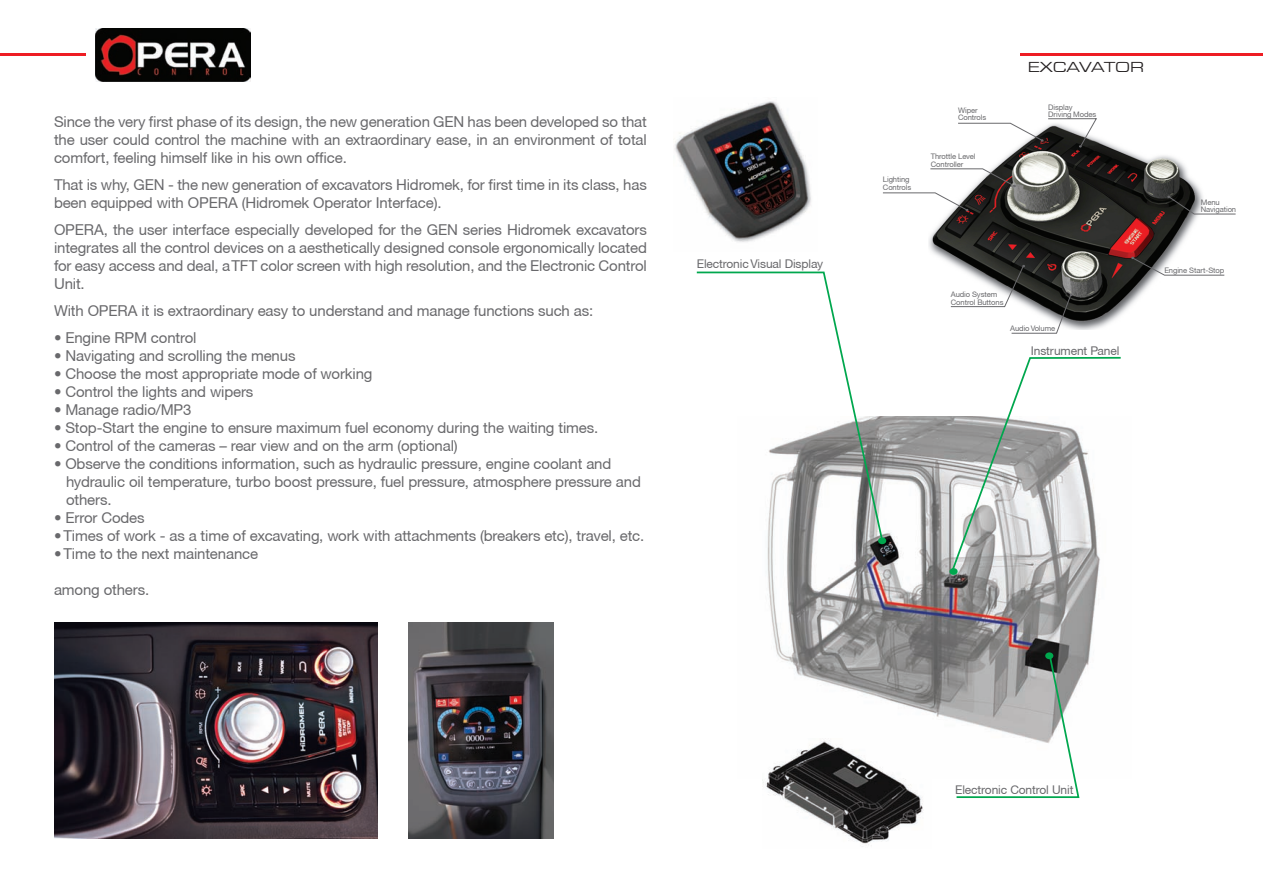
<style>
.page{position:relative;width:1263px;height:893px;background:#fff}
.page>*{position:absolute;margin:0;border:0;box-sizing:border-box;transform-origin:0 0}
.t1{font:15px/18px "Helvetica Neue CE";letter-spacing:-.01em;color:#69696c;text-align:justify}
.t2{font:15px "Euro Stile Extended";letter-spacing:-.01em;color:#231f20}
.t3{font:12px "Helvetica Neue CE";letter-spacing:-.01em;color:#69696c}
.t4{font:7.65px/7.6px "Helvetica Neue CE";letter-spacing:-.01em;color:#69696c}
</style>
<div class="page">
<img style="left:929px;top:138px;width:274px;height:191px">
<img style="left:767px;top:417px;width:332px;height:302px">
<img style="left:762px;top:740px;width:161px;height:105px">
<hr style="left:0;top:53px;width:85px;height:2px;background:#ee1d23">
<hr style="left:1020px;top:53px;width:243px;height:2px;background:#ee1d23">
<img style="left:96px;top:29px;width:154px;height:53px">
<svg style="left:883px;top:168px;width:133px;height:43px"></svg>
<svg style="left:957px;top:118px;width:140px;height:30px"></svg>
<svg style="left:1167px;top:196px;width:69px;height:19px"></svg>
<svg style="left:1131px;top:257px;width:94px;height:19px"></svg>
<svg style="left:950px;top:265px;width:122px;height:69px"></svg>
<img style="left:674px;top:101px;width:137px;height:141px">
<svg style="left:696px;top:271px;width:188px;height:271px"></svg>
<div style="left:878px;top:537px;width:8px;height:7px;background:#00a74e;border-radius:50%"></div>
<svg style="left:950px;top:356px;width:171px;height:216px"></svg>
<div style="left:949px;top:568px;width:9px;height:7px;background:#00a74e;border-radius:50%"></div>
<svg style="left:955px;top:655px;width:125px;height:143px"></svg>
<div style="left:1045px;top:652px;width:8px;height:7px;background:#00a74e;border-radius:50%"></div>
<img style="left:409px;top:623px;width:144px;height:216px">
<img style="left:54px;top:623px;width:323px;height:216px">
<p class="t1" style="left:54px;top:114px;width:594px">Since the very first phase of its design, the new generation GEN has been developed so that the user could control the machine with an extraordinary ease, in an environment of total comfort, feeling himself like in his own office.</p>
<p class="t1" style="left:54px;top:177px;width:594px">That is why, GEN - the new generation of excavators Hidromek, for first time in its class, has been equipped with OPERA (Hidromek Operator Interface).</p>
<p class="t1" style="left:54px;top:222px;width:594px">OPERA, the user interface especially developed for the GEN series Hidromek excavators integrates all the control devices on a aesthetically designed console ergonomically located for easy access and deal, a TFT color screen with high resolution, and the Electronic Control Unit.</p>
<p class="t1" style="left:54px;top:303px;width:541px">With OPERA it is extraordinary easy to understand and manage functions such as:</p>
<p class="t1" style="left:54px;top:330px;width:144px">• Engine RPM control</p>
<p class="t1" style="left:54px;top:348px;width:243px">• Navigating and scrolling the menus</p>
<p class="t1" style="left:54px;top:366px;width:320px">• Choose the most appropriate mode of working</p>
<p class="t1" style="left:54px;top:384px;width:201px">• Control the lights and wipers</p>
<p class="t1" style="left:54px;top:402px;width:139px">• Manage radio/MP3</p>
<p class="t1" style="left:54px;top:420px;width:546px">• Stop-Start the engine to ensure maximum fuel economy during the waiting times.</p>
<p class="t1" style="left:54px;top:438px;width:405px">• Control of the cameras – rear view and on the arm (optional)</p>
<p class="t1" style="left:66px;top:456px;width:576px;text-align:left;text-indent:-12px">• Observe the conditions information, such as hydraulic pressure, engine coolant and hydraulic oil temperature, turbo boost pressure, fuel pressure, atmosphere pressure and others.</p>
<p class="t1" style="left:54px;top:510px;width:92px">• Error Codes</p>
<p class="t1" style="left:54px;top:528px;width:592px">• Times of work - as a time of excavating, work with attachments (breakers etc), travel, etc.</p>
<p class="t1" style="left:54px;top:546px;width:206px">• Time to the next maintenance</p>
<p class="t1" style="left:54px;top:582px;width:97px">among others.</p>
<p class="t3" style="left:697px;top:259px;width:128px">Electronic Visual Display</p>
<p class="t4" style="left:883px;top:177px;width:30px">Lighting<br>Controls</p>
<p class="t4" style="left:958px;top:107px;width:30px">Wiper<br>Controls</p>
<p class="t4" style="left:931px;top:153px;width:46px">Throttle Level<br>Controller</p>
<p class="t2" style="left:1028px;top:59px;width:118px">EXCAVATOR</p>
<p class="t4" style="left:1048px;top:104px;width:50px">Display<br>Driving Modes</p>
<p class="t4" style="left:951px;top:291px;width:54px">Audio System<br>Control Buttons</p>
<p class="t4" style="left:1010px;top:325px;width:47px">Audio Volume</p>
<p class="t3" style="left:1031px;top:346px;width:90px">Instrument Panel</p>
<p class="t4" style="left:1201px;top:199px;width:37px">Menu<br>Navigation</p>
<p class="t4" style="left:1164px;top:267px;width:61px">Engine Start-Stop</p>
<p class="t3" style="left:955px;top:785px;width:120px">Electronic Control Unit</p>
</div>
